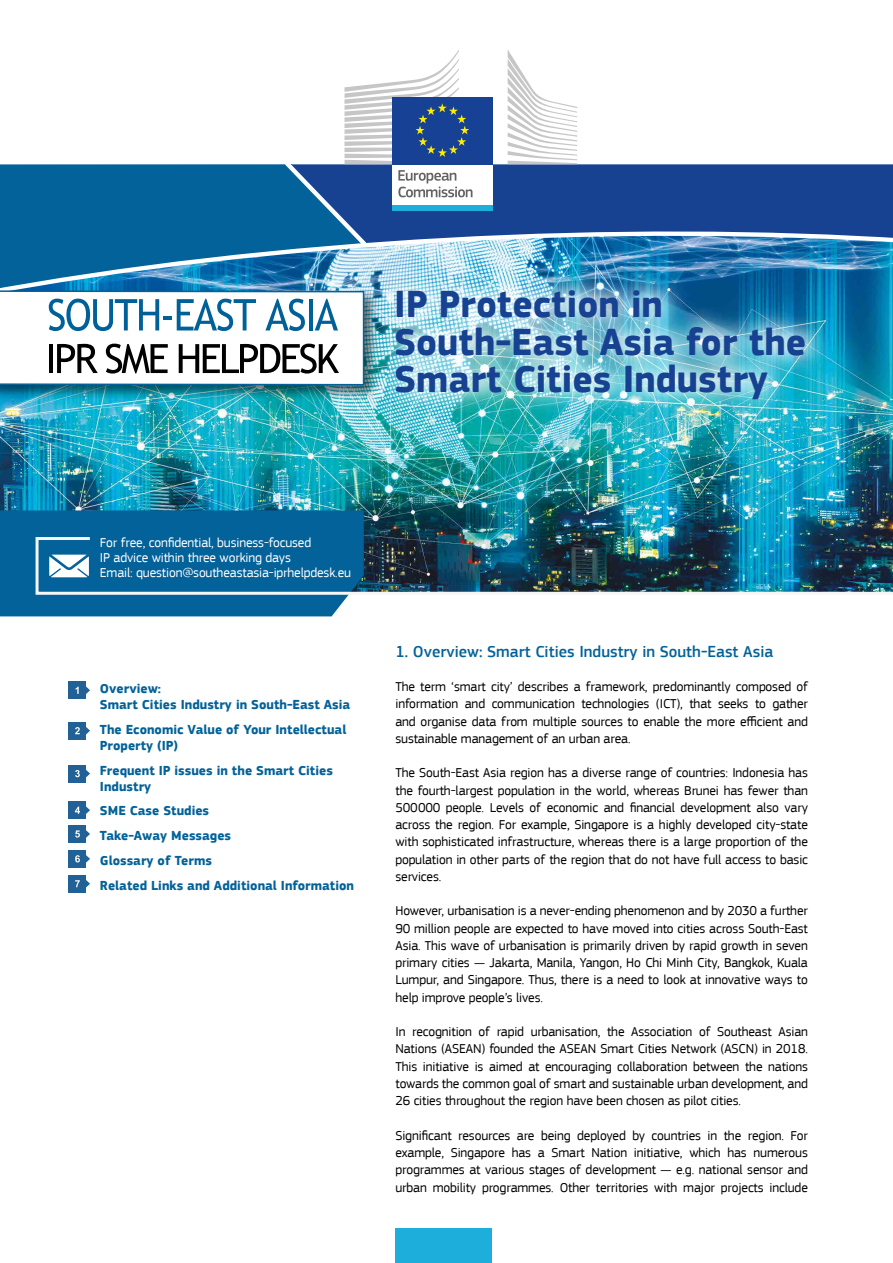
<style>
.page{position:relative;width:893px;height:1263px;background:#fff}
.page>*{position:absolute;margin:0;border:0;box-sizing:border-box;transform-origin:0 0}
.t1{font:700 39px/37.5px "EC Square Sans Pro";color:#164291}
.t2{font:500 16.5px "EC Square Sans Pro";color:#036299}
.t3{font:13.5px/17.2px "EC Square Sans Pro";letter-spacing:-.01em;color:#000;text-align:justify}
.t4{font:700 13.5px/16.2px "EC Square Sans Pro";color:#036299}
.t5{font:13.5px/15px "EC Square Sans Pro";letter-spacing:-.01em;color:#fff}
</style>
<div class="page">
<div style="left:395px;top:1229px;width:97px;height:34px;background:#1daedb"></div>
<img style="left:0;top:300px;width:893px;height:235px">
<div style="left:472px;top:164px;width:421px;height:58px;background:#164291"></div>
<div style="left:0;top:164px;width:280px;height:58px;background:#036299"></div>
<img style="left:0;top:222px;width:893px;height:78px">
<div style="left:392px;top:162px;width:100px;height:44px;background:#fff"></div>
<div style="left:392px;top:205px;width:100px;height:6px;background:#1daedb"></div>
<svg style="left:508px;top:50px;width:69px;height:114px"></svg>
<div style="left:392px;top:97px;width:100px;height:67px;background:#164194"></div>
<svg style="left:280px;top:50px;width:192px;height:200px"></svg>
<div style="left:0;top:510px;width:364px;height:106px;background:#036299"></div>
<img style="left:34px;top:535px;width:859px;height:61px">
<div style="left:69px;top:825px;width:17px;height:18px;background:#216196"></div>
<svg style="left:75px;top:830px;width:15px;height:8px"></svg>
<div style="left:69px;top:801px;width:17px;height:18px;background:#216196"></div>
<svg style="left:75px;top:806px;width:15px;height:8px"></svg>
<div style="left:69px;top:765px;width:17px;height:17px;background:#216196"></div>
<svg style="left:75px;top:770px;width:15px;height:8px"></svg>
<div style="left:69px;top:722px;width:17px;height:17px;background:#216196"></div>
<svg style="left:75px;top:727px;width:15px;height:8px"></svg>
<div style="left:69px;top:681px;width:17px;height:18px;background:#216196"></div>
<svg style="left:86px;top:686px;width:4px;height:8px"></svg>
<svg style="left:76px;top:687px;width:3px;height:7px"></svg>
<div style="left:69px;top:875px;width:17px;height:17px;background:#216196"></div>
<svg style="left:75px;top:880px;width:15px;height:8px"></svg>
<div style="left:69px;top:850px;width:17px;height:18px;background:#216196"></div>
<svg style="left:75px;top:855px;width:15px;height:8px"></svg>
<div style="left:0;top:288px;width:379px;height:112px;background:#000;opacity:.53"></div>
<svg style="left:0;top:290px;width:365px;height:96px"></svg>
<img style="left:377px;top:268px;width:455px;height:154px">
<h1 class="t1" style="left:394px;top:287px;width:413px">IP Protection in<br>South-East Asia for the<br>Smart Cities Industry</h1>
<p class="t5" style="left:100px;top:535px;width:253px">For free, confidential, business-focused<br>IP advice within three working days<br>Email: question@southeastasia-iprhelpdesk.eu</p>
<p class="t4" style="left:100px;top:681px;width:252px">Overview:<br>Smart Cities Industry in South-East Asia</p>
<p class="t4" style="left:100px;top:721px;width:248px">The Economic Value of Your Intellectual<br>Property (IP)</p>
<p class="t4" style="left:100px;top:762px;width:234px">Frequent IP issues in the Smart Cities<br>Industry</p>
<p class="t4" style="left:100px;top:799px;width:256px;line-height:24.8px">SME Case Studies<br>Take-Away Messages<br>Glossary of Terms<br>Related Links and Additional Information</p>
<p class="t2" style="left:395px;top:641px;width:379px">1. Overview: Smart Cities Industry in South-East Asia</p>
<p class="t3" style="left:395px;top:678px;width:414px">The term ‘smart city’ describes a framework, predominantly composed of information and communication technologies (ICT), that seeks to gather and organise data from multiple sources to enable the more efficient and sustainable management of an urban area.</p>
<p class="t3" style="left:395px;top:764px;width:414px">The South-East Asia region has a diverse range of countries: Indonesia has the fourth-largest population in the world, whereas Brunei has fewer than 500000 people. Levels of economic and financial development also vary across the region. For example, Singapore is a highly developed city-state with sophisticated infrastructure, whereas there is a large proportion of the population in other parts of the region that do not have full access to basic services.</p>
<p class="t3" style="left:395px;top:902px;width:414px">However, urbanisation is a never-ending phenomenon and by 2030 a further 90 million people are expected to have moved into cities across South-East Asia. This wave of urbanisation is primarily driven by rapid growth in seven primary cities — Jakarta, Manila, Yangon, Ho Chi Minh City, Bangkok, Kuala Lumpur, and Singapore. Thus, there is a need to look at innovative ways to help improve people’s lives.</p>
<p class="t3" style="left:395px;top:1023px;width:414px">In recognition of rapid urbanisation, the Association of Southeast Asian Nations (ASEAN) founded the ASEAN Smart Cities Network (ASCN) in 2018.<br>This initiative is aimed at encouraging collaboration between the nations towards the common goal of smart and sustainable urban development, and 26 cities throughout the region have been chosen as pilot cities.</p>
<p class="t3" style="left:395px;top:1127px;width:414px">Significant resources are being deployed by countries in the region. For example, Singapore has a Smart Nation initiative, which has numerous programmes at various stages of development — e.g. national sensor and urban mobility programmes. Other territories with major projects include</p>
</div>
